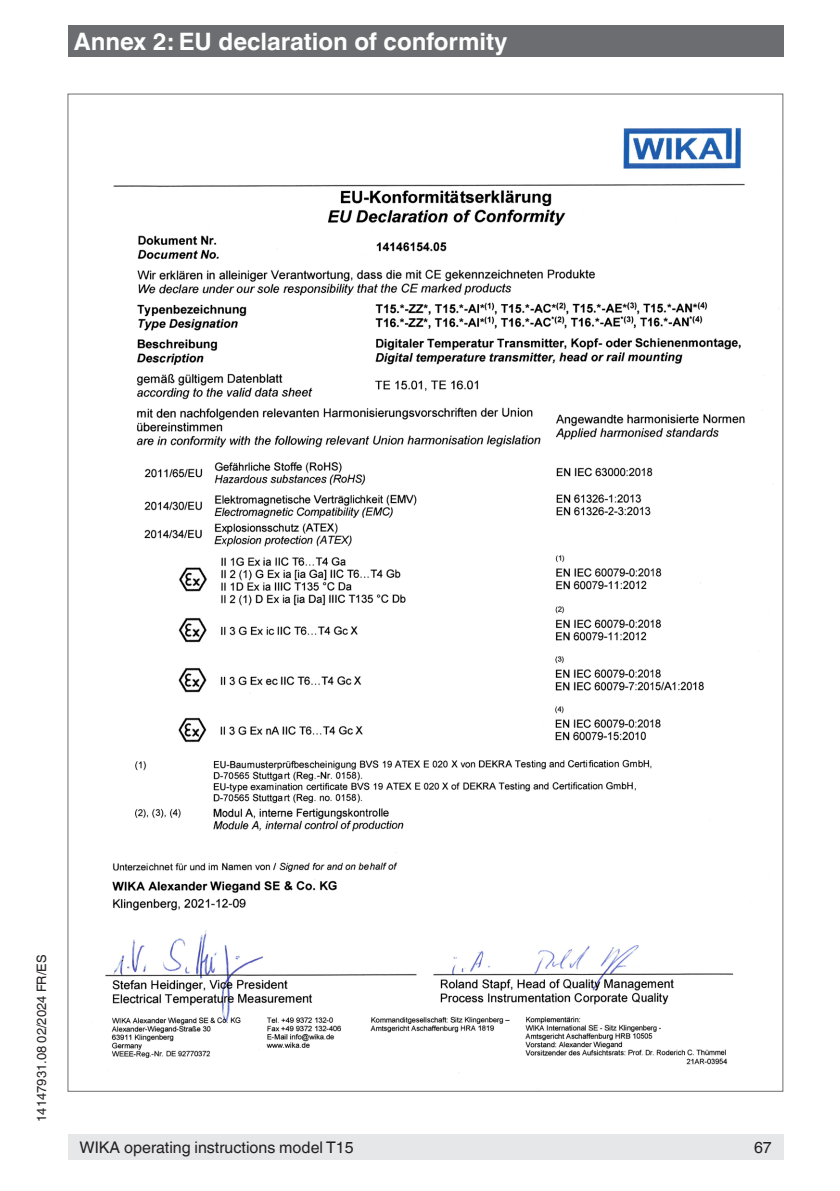
<style>
.page{position:relative;width:840px;height:1191px;background:#fff}
.page>*{position:absolute;margin:0;border:0;box-sizing:border-box;transform-origin:0 0}
.t1{font:700 24px "Helvetica World";color:#fff}
.t2{font:16px "Helvetica World";color:#231f20}
.t3{font:13px "Helvetica World";color:#231f20}
</style>
<div class="page">
<div style="left:68px;top:26px;width:714px;height:31px;background:#6c6d70"></div>
<div style="left:68px;top:1134px;width:714px;height:25px;background:#e6e7e9"></div>
<img style="left:105px;top:128px;width:669px;height:945px">
<h1 class="t1" style="left:74px;top:27px;width:435px">Annex 2: EU declaration of conformity</h1>
<p class="t3" style="left:34px;top:1121px;width:168px;rotate:-90deg">14147931.08 02/2024 FR/ES</p>
<p class="t2" style="left:79px;top:1137px;width:275px">WIKA operating instructions model T15</p>
<p class="t2" style="left:753px;top:1137px;width:19px">67</p>
</div>
